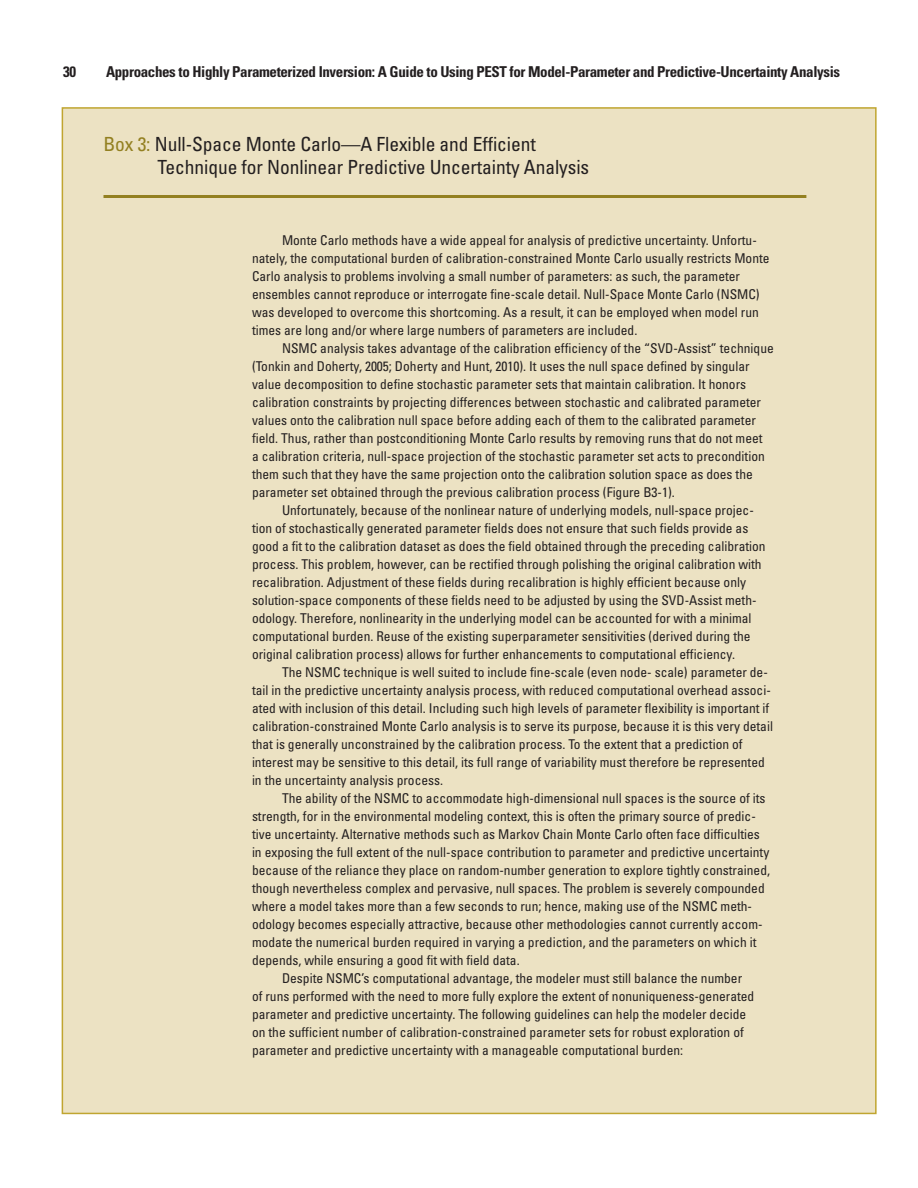
<style>
.page{position:relative;width:918px;height:1188px;background:#fff}
.page>*{position:absolute;margin:0;border:0;box-sizing:border-box;transform-origin:0 0}
.Heading_3{font:condensed 19.5px/22.5px "Univers";letter-spacing:-.005em;color:#231f20}
.t1{font:700 condensed 15px "Univers";letter-spacing:-.025em;color:#231f20}
.Box_Text_SM{font:condensed 13.5px/18px "Univers";color:#231f20}
.s1{color:#938021}
</style>
<div class="page">
<div style="left:62px;top:107px;width:815px;height:1007px;background:#ece2c3;border:2px solid #c0a530"></div>
<hr style="left:104px;top:195px;width:702px;height:3px;background:#938021">
<p class="t1" style="left:63px;top:62px;width:15px">30</p>
<p class="t1" style="left:106px;top:62px;width:736px">Approaches to Highly Parameterized Inversion: A Guide to Using PEST for Model-Parameter and Predictive-Uncertainty Analysis</p>
<p class="Heading_3" style="left:157px;top:133px;width:433px;text-indent:-54px"><span class="s1">Box 3:</span> Null-Space Monte Carlo—A Flexible and Efficient<br>Technique for Nonlinear Predictive Uncertainty Analysis</p>
<p class="Box_Text_SM" style="left:252px;top:231px;width:519px;text-indent:30px">Monte Carlo methods have a wide appeal for analysis of predictive uncertainty. Unfortu&shy;nately, the computational burden of calibration-constrained Monte Carlo usually restricts Monte Carlo analysis to problems involving a small number of parameters: as such, the parameter ensembles cannot reproduce or interrogate fine-scale detail. Null-Space Monte Carlo (NSMC) was developed to overcome this shortcoming. As a result, it can be employed when model run times are long and/or where large numbers of parameters are included.</p>
<p class="Box_Text_SM" style="left:252px;top:339px;width:523px;text-indent:30px">NSMC analysis takes advantage of the calibration efficiency of the “SVD-Assist” technique (Tonkin and Doherty, 2005; Doherty and Hunt, 2010). It uses the null space defined by singular value decomposition to define stochastic parameter sets that maintain calibration. It honors calibration constraints by projecting differences between stochastic and calibrated parameter values onto the calibration null space before adding each of them to the calibrated parameter field. Thus, rather than postconditioning Monte Carlo results by removing runs that do not meet<br>a calibration criteria, null-space projection of the stochastic parameter set acts to precondition them such that they have the same projection onto the calibration solution space as does the parameter set obtained through the previous calibration process (Figure B3-1).</p>
<p class="Box_Text_SM" style="left:252px;top:501px;width:515px;text-indent:30px">Unfortunately, because of the nonlinear nature of underlying models, null-space projec&shy;tion of stochastically generated parameter fields does not ensure that such fields provide as good a fit to the calibration dataset as does the field obtained through the preceding calibration process. This problem, however, can be rectified through polishing the original calibration with recalibration. Adjustment of these fields during recalibration is highly efficient because only solution-space components of these fields need to be adjusted by using the SVD-Assist meth&shy;odology. Therefore, nonlinearity in the underlying model can be accounted for with a minimal computational burden. Reuse of the existing superparameter sensitivities (derived during the original calibration process) allows for further enhancements to computational efficiency.</p>
<p class="Box_Text_SM" style="left:252px;top:663px;width:523px;text-indent:30px">The NSMC technique is well suited to include fine-scale (even node- scale) parameter de&shy;tail in the predictive uncertainty analysis process, with reduced computational overhead associ&shy;ated with inclusion of this detail. Including such high levels of parameter flexibility is important if calibration-constrained Monte Carlo analysis is to serve its purpose, because it is this very detail that is generally unconstrained by the calibration process. To the extent that a prediction of interest may be sensitive to this detail, its full range of variability must therefore be represented in the uncertainty analysis process.</p>
<p class="Box_Text_SM" style="left:252px;top:789px;width:520px;text-indent:30px">The ability of the NSMC to accommodate high-dimensional null spaces is the source of its strength, for in the environmental modeling context, this is often the primary source of predic&shy;tive uncertainty. Alternative methods such as Markov Chain Monte Carlo often face difficulties in exposing the full extent of the null-space contribution to parameter and predictive uncertainty because of the reliance they place on random-number generation to explore tightly constrained, though nevertheless complex and pervasive, null spaces. The problem is severely compounded where a model takes more than a few seconds to run; hence, making use of the NSMC meth&shy;odology becomes especially attractive, because other methodologies cannot currently accom&shy;modate the numerical burden required in varying a prediction, and the parameters on which it depends, while ensuring a good fit with field data.</p>
<p class="Box_Text_SM" style="left:252px;top:969px;width:504px;text-indent:30px">Despite NSMC’s computational advantage, the modeler must still balance the number of runs performed with the need to more fully explore the extent of nonuniqueness-generated parameter and predictive uncertainty. The following guidelines can help the modeler decide on the sufficient number of calibration-constrained parameter sets for robust exploration of parameter and predictive uncertainty with a manageable computational burden:</p>
</div>
